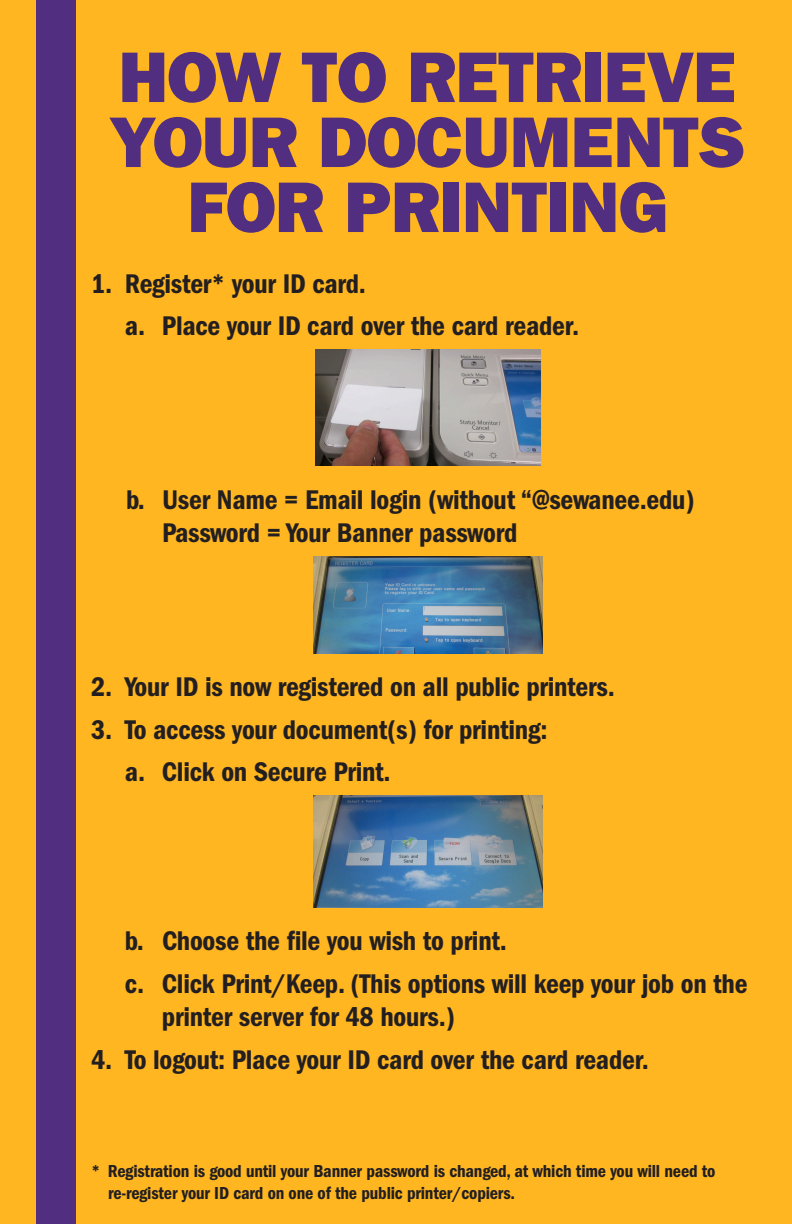
<style>
.page{position:relative;width:792px;height:1224px;background:#ffb620}
.page>*{position:absolute;margin:0;border:0;box-sizing:border-box;transform-origin:0 0}
.t1{font:800 72px/65px "Franklin Gothic LT";letter-spacing:-.01em;color:#522e81;text-align:center}
.t2{font:600 condensed 28px/33.6px "Franklin Gothic LT";letter-spacing:-.01em;color:#231f20}
.t3{font:600 condensed 18px/21.6px "Franklin Gothic LT";letter-spacing:-.01em;color:#231f20}
</style>
<div class="page">
<div style="left:36px;top:0;width:40px;height:1224px;background:#522e81"></div>
<img style="left:315px;top:350px;width:226px;height:116px">
<img style="left:313px;top:557px;width:230px;height:96px">
<img style="left:314px;top:796px;width:228px;height:111px">
<p class="t1" style="left:109px;top:45px;width:638px">HOW TO RETRIEVE<br>YOUR DOCUMENTS<br>FOR PRINTING</p>
<p class="t2" style="left:91px;top:267px;width:277px">1. Register* your ID card.</p>
<p class="t2" style="left:125px;top:309px;width:456px">a. Place your ID card over the card reader.</p>
<p class="t2" style="left:162px;top:483px;width:534px;text-indent:-36px">b. User Name = Email login (without “@sewanee.edu)<br>Password = Your Banner password</p>
<p class="t2" style="left:91px;top:670px;width:525px">2. Your ID is now registered on all public printers.</p>
<p class="t2" style="left:91px;top:713px;width:458px">3. To access your document(s) for printing:</p>
<p class="t2" style="left:125px;top:755px;width:267px">a. Click on Secure Print.</p>
<p class="t2" style="left:125px;top:924px;width:383px">b. Choose the file you wish to print.</p>
<p class="t2" style="left:162px;top:967px;width:587px;text-indent:-37px">c. Click Print/Keep. (This options will keep your job on the printer server for 48 hours.)</p>
<p class="t2" style="left:91px;top:1043px;width:560px">4. To logout: Place your ID card over the card reader.</p>
<p class="t3" style="left:108px;top:1160px;width:609px;text-indent:-17px">* Registration is good until your Banner password is changed, at which time you will need to re-register your ID card on one of the public printer/copiers.</p>
</div>
